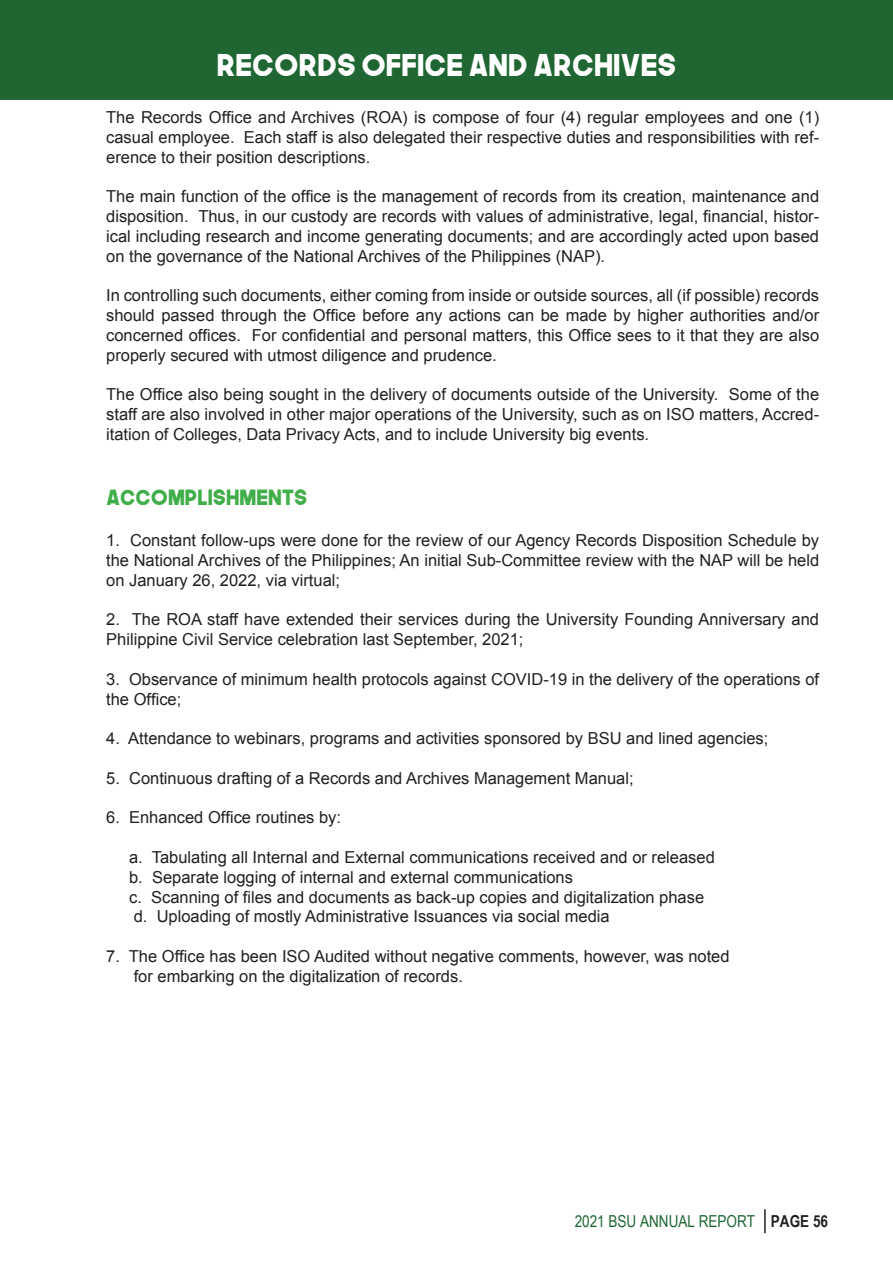
<style>
.page{position:relative;width:893px;height:1263px;background:#fff}
.page>*{position:absolute;margin:0;border:0;box-sizing:border-box;transform-origin:0 0}
.t1{font:30px "The Next Font";color:#fff}
.t2{font:21px "The Next Font";color:#40ae49}
.t3{font:16.5px/19.8px "Arial";color:#231f20;text-align:justify}
.t4{font:16.5px "Arial Narrow Special G1";color:#1f6633}
.s1{font-weight:700;color:#231f20}
</style>
<div class="page">
<hr style="left:764px;top:1209px;width:2px;height:24px;background:#231f20">
<div style="left:0;top:0;width:893px;height:99px;background:#1f6633"></div>
<h1 class="t1" style="left:217px;top:44px;width:461px">RECORDS OFFICE AND ARCHIVES</h1>
<p class="t3" style="left:106px;top:107px;width:714px">The Records Office and Archives (ROA) is compose of four (4) regular employees and one (1) casual employee. Each staff is also delegated their respective duties and responsibilities with ref&shy;erence to their position descriptions.</p>
<p class="t3" style="left:106px;top:186px;width:714px">The main function of the office is the management of records from its creation, maintenance and disposition. Thus, in our custody are records with values of administrative, legal, financial, histor&shy;ical including research and income generating documents; and are accordingly acted upon based on the governance of the National Archives of the Philippines (NAP).</p>
<p class="t3" style="left:106px;top:285px;width:714px">In controlling such documents, either coming from inside or outside sources, all (if possible) records should passed through the Office before any actions can be made by higher authorities and/or concerned offices. For confidential and personal matters, this Office sees to it that they are also properly secured with utmost diligence and prudence.</p>
<p class="t3" style="left:106px;top:384px;width:714px">The Office also being sought in the delivery of documents outside of the University. Some of the staff are also involved in other major operations of the University, such as on ISO matters, Accred&shy;itation of Colleges, Data Privacy Acts, and to include University big events.</p>
<p class="t2" style="left:106px;top:483px;width:203px">ACCOMPLISHMENTS</p>
<p class="t3" style="left:106px;top:530px;width:714px">1. Constant follow-ups were done for the review of our Agency Records Disposition Schedule by the National Archives of the Philippines; An initial Sub-Committee review with the NAP will be held on January 26, 2022, via virtual;</p>
<p class="t3" style="left:106px;top:609px;width:714px">2. The ROA staff have extended their services during the University Founding Anniversary and<br>Philippine Civil Service celebration last September, 2021;</p>
<p class="t3" style="left:106px;top:669px;width:714px">3. Observance of minimum health protocols against COVID-19 in the delivery of the operations of the Office;</p>
<p class="t3" style="left:106px;top:728px;width:664px">4. Attendance to webinars, programs and activities sponsored by BSU and lined agencies;</p>
<p class="t3" style="left:106px;top:768px;width:529px">5. Continuous drafting of a Records and Archives Management Manual;</p>
<p class="t3" style="left:106px;top:807px;width:236px">6. Enhanced Office routines by:</p>
<p class="t3" style="left:129px;top:847px;width:587px;text-align:left">a. Tabulating all Internal and External communications received and or released b. Separate logging of internal and external communications<br>c. Scanning of files and documents as back-up copies and digitalization phase d. Uploading of mostly Administrative Issuances via social media</p>
<p class="t3" style="left:134px;top:946px;width:597px;text-indent:-28px">7. The Office has been ISO Audited without negative comments, however, was noted for embarking on the digitalization of records.</p>
<p class="t4" style="left:575px;top:1210px;width:255px">2021 BSU ANNUAL REPORT <span class="s1">PAGE 56</span></p>
</div>
